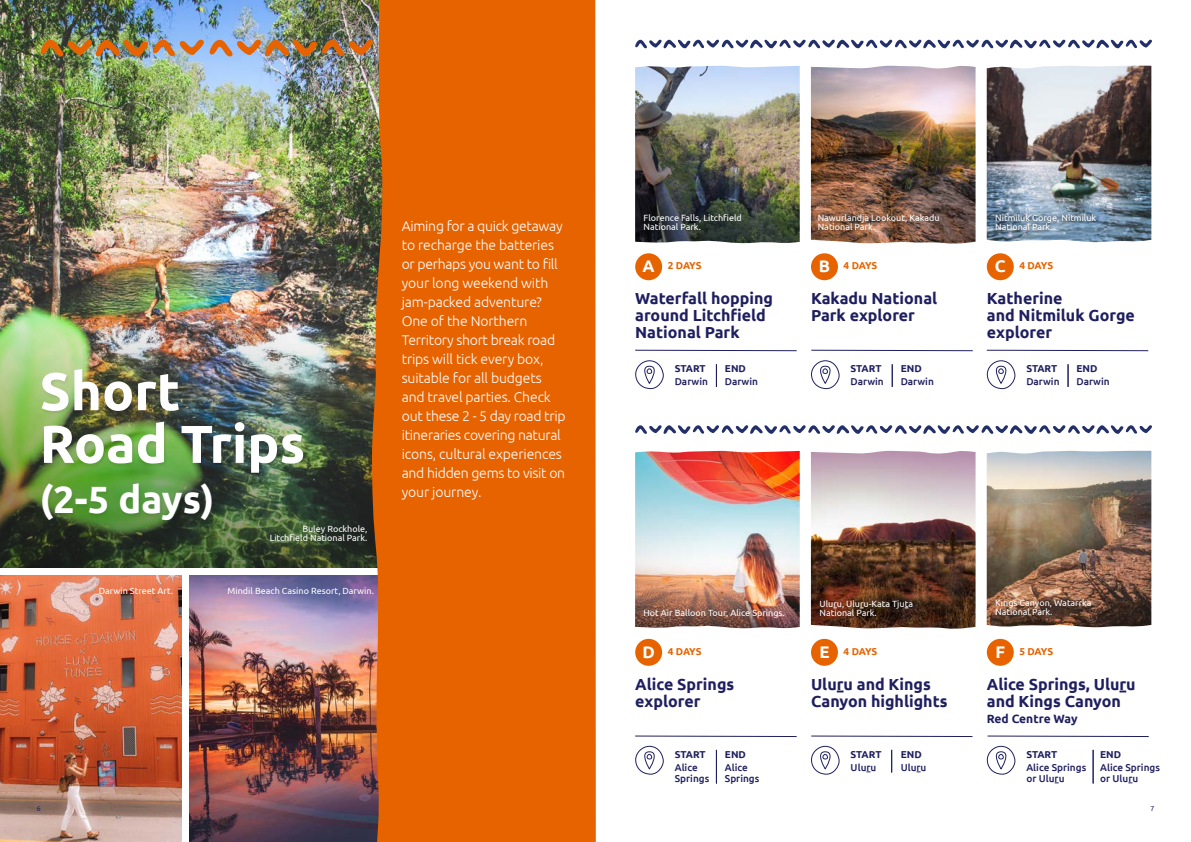
<style>
.page{position:relative;width:1191px;height:842px;background:#fff}
.page>*{position:absolute;margin:0;border:0;box-sizing:border-box;transform-origin:0 0}
.t1{font:700 53.2px/52.7px "Ubuntu";color:#fff}
.t2{font:700 38px "Ubuntu";color:#fff}
.t3{font:700 16.8px "Ubuntu";color:#fff}
.t4{font:700 16px/17px "Ubuntu";color:#1f1f5f}
.t5{font:300 14px/19px "Ubuntu";letter-spacing:-.01em;color:#fff}
.t6{font:700 12px "Ubuntu";letter-spacing:-.01em;color:#1f1f5f}
.t7{font:500 10px/11px "Ubuntu";color:#1f1f5f}
.t8{font:700 10px "Ubuntu";letter-spacing:-.005em;color:#1f1f5f}
.t9{font:700 10px "Ubuntu";letter-spacing:-.025em;color:#e66300}
.t10{font:9px/9px "Ubuntu";color:#fff}
.t11{font:7px "Ubuntu";color:#1f1f5f}
</style>
<div class="page">
<img style="left:0;top:0;width:352px;height:305px">
<img style="left:0;top:305px;width:352px;height:263px">
<svg style="left:1119px;top:690px;width:7px;height:2px"></svg>
<svg style="left:837px;top:690px;width:6px;height:2px"></svg>
<div style="left:986px;top:253px;width:27px;height:27px;background:#e66300;border-radius:50%"></div>
<div style="left:986px;top:639px;width:27px;height:27px;background:#e66300;border-radius:50%"></div>
<div style="left:811px;top:253px;width:27px;height:27px;background:#e66300;border-radius:50%"></div>
<div style="left:811px;top:639px;width:27px;height:27px;background:#e66300;border-radius:50%"></div>
<div style="left:635px;top:253px;width:27px;height:27px;background:#e66300;border-radius:50%"></div>
<div style="left:635px;top:639px;width:27px;height:27px;background:#e66300;border-radius:50%"></div>
<svg style="left:635px;top:40px;width:517px;height:8px"></svg>
<svg style="left:635px;top:425px;width:517px;height:9px"></svg>
<svg style="left:635px;top:360px;width:29px;height:30px"></svg>
<svg style="left:635px;top:745px;width:29px;height:30px"></svg>
<svg style="left:986px;top:745px;width:30px;height:30px"></svg>
<svg style="left:811px;top:360px;width:29px;height:30px"></svg>
<svg style="left:811px;top:745px;width:29px;height:30px"></svg>
<svg style="left:986px;top:360px;width:30px;height:30px"></svg>
<svg style="left:716px;top:364px;width:1px;height:23px"></svg>
<hr style="left:716px;top:750px;width:1px;height:33px;background:#1f1f5f">
<hr style="left:1092px;top:750px;width:1px;height:33px;background:#1f1f5f">
<svg style="left:891px;top:364px;width:1px;height:23px"></svg>
<svg style="left:891px;top:750px;width:1px;height:22px"></svg>
<svg style="left:1067px;top:364px;width:1px;height:23px"></svg>
<img style="left:635px;top:66px;width:164px;height:178px">
<img style="left:635px;top:451px;width:164px;height:178px">
<img style="left:811px;top:65px;width:164px;height:179px">
<img style="left:811px;top:450px;width:164px;height:179px">
<img style="left:986px;top:65px;width:165px;height:178px">
<img style="left:986px;top:451px;width:165px;height:177px">
<svg style="left:635px;top:349px;width:162px;height:3px"></svg>
<svg style="left:811px;top:349px;width:162px;height:3px"></svg>
<svg style="left:986px;top:349px;width:163px;height:3px"></svg>
<svg style="left:635px;top:735px;width:162px;height:2px"></svg>
<svg style="left:811px;top:735px;width:162px;height:2px"></svg>
<svg style="left:987px;top:735px;width:162px;height:2px"></svg>
<img style="left:0;top:576px;width:182px;height:266px">
<img style="left:190px;top:576px;width:162px;height:266px">
<svg style="left:352px;top:0;width:244px;height:842px;background:#da6309"></svg>
<img style="left:40px;top:39px;width:333px;height:18px">
<div style="left:990px;top:210px;width:110px;height:26px;background:#000;opacity:.75"></div>
<div style="left:40px;top:368px;width:268px;height:157px;background:#000;opacity:.1"></div>
<h1 class="t1" style="left:40px;top:364px;width:267px">Short<br>Road Trips</h1>
<h2 class="t2" style="left:40px;top:476px;width:176px">(2-5 days)</h2>
<p class="t10" style="left:270px;top:524px;width:99px;text-align:right">Buley Rockhole,<br>Litchfield National Park.</p>
<p class="t10" style="left:99px;top:586px;width:76px">Darwin Street Art.</p>
<p class="t10" style="left:228px;top:586px;width:148px">Mindil Beach Casino Resort, Darwin.</p>
<p class="t10" style="left:643px;top:213px;width:100px">Florence Falls, Litchfield</p>
<p class="t5" style="left:402px;top:216px;width:162px">Aiming for a quick getaway</p>
<p class="t10" style="left:643px;top:222px;width:59px">National Park.</p>
<p class="t5" style="left:402px;top:235px;width:165px">to recharge the batteries or perhaps you want to fill your long weekend with jam-packed adventure?<br>One of the Northern<br>Territory short break road trips will tick every box, suitable for all budgets and travel parties. Check out these 2 - 5 day road trip itineraries covering natural icons, cultural experiences and hidden gems to visit on your journey.</p>
<p class="t3" style="left:642px;top:256px;width:14px">A</p>
<p class="t9" style="left:668px;top:260px;width:35px">2 DAYS</p>
<p class="t4" style="left:635px;top:290px;width:139px">Waterfall hopping around Litchfield<br>National Park</p>
<p class="t8" style="left:675px;top:362px;width:32px">START</p>
<p class="t7" style="left:675px;top:376px;width:35px">Darwin</p>
<p class="t8" style="left:725px;top:362px;width:22px">END</p>
<p class="t7" style="left:725px;top:376px;width:35px">Darwin</p>
<p class="t10" style="left:817px;top:213px;width:123px">Nawurlandja Lookout, Kakadu<br>National Park.</p>
<p class="t10" style="left:995px;top:213px;width:103px">Nitmiluk Gorge, Nitmiluk<br>National Park.</p>
<p class="t3" style="left:818px;top:256px;width:13px">B</p>
<p class="t9" style="left:843px;top:260px;width:35px">4 DAYS</p>
<p class="t3" style="left:994px;top:256px;width:12px">C</p>
<p class="t9" style="left:1019px;top:260px;width:35px">4 DAYS</p>
<p class="t4" style="left:811px;top:290px;width:128px">Kakadu National<br>Park explorer</p>
<p class="t4" style="left:986px;top:290px;width:149px">Katherine<br>and Nitmiluk Gorge explorer</p>
<p class="t8" style="left:850px;top:362px;width:32px">START</p>
<p class="t7" style="left:850px;top:376px;width:35px">Darwin</p>
<p class="t8" style="left:900px;top:362px;width:22px">END</p>
<p class="t7" style="left:900px;top:376px;width:35px">Darwin</p>
<p class="t8" style="left:1026px;top:362px;width:32px">START</p>
<p class="t7" style="left:1026px;top:376px;width:35px">Darwin</p>
<p class="t8" style="left:1076px;top:362px;width:22px">END</p>
<p class="t7" style="left:1076px;top:376px;width:35px">Darwin</p>
<p class="t10" style="left:643px;top:608px;width:143px">Hot Air Balloon Tour, Alice Springs.</p>
<p class="t10" style="left:819px;top:599px;width:95px">Uluru, Uluru-Kata Tjuta<br>National Park.</p>
<p class="t10" style="left:995px;top:598px;width:98px">Kings Canyon, Watarrka<br>National Park.</p>
<p class="t3" style="left:642px;top:641px;width:14px">D</p>
<p class="t9" style="left:668px;top:645px;width:35px">4 DAYS</p>
<p class="t3" style="left:819px;top:641px;width:12px">E</p>
<p class="t9" style="left:843px;top:645px;width:35px">4 DAYS</p>
<p class="t3" style="left:995px;top:641px;width:11px">F</p>
<p class="t9" style="left:1019px;top:645px;width:35px">5 DAYS</p>
<p class="t4" style="left:635px;top:675px;width:101px">Alice Springs explorer</p>
<p class="t4" style="left:811px;top:675px;width:138px">Uluru and Kings<br>Canyon highlights</p>
<p class="t4" style="left:986px;top:675px;width:150px">Alice Springs, Uluru and Kings Canyon</p>
<p class="t6" style="left:986px;top:711px;width:92px">Red Centre Way</p>
<p class="t8" style="left:675px;top:748px;width:32px">START</p>
<p class="t7" style="left:675px;top:761px;width:36px">Alice<br>Springs</p>
<p class="t8" style="left:725px;top:748px;width:22px">END</p>
<p class="t7" style="left:725px;top:761px;width:36px">Alice<br>Springs</p>
<p class="t8" style="left:850px;top:748px;width:32px">START</p>
<p class="t7" style="left:850px;top:761px;width:27px">Uluru</p>
<p class="t8" style="left:900px;top:748px;width:22px">END</p>
<p class="t7" style="left:900px;top:761px;width:27px">Uluru</p>
<p class="t8" style="left:1026px;top:748px;width:32px">START</p>
<p class="t7" style="left:1026px;top:761px;width:61px">Alice Springs or Uluru</p>
<p class="t8" style="left:1100px;top:748px;width:22px">END</p>
<p class="t7" style="left:1100px;top:761px;width:61px">Alice Springs or Uluru</p>
<p class="t11" style="left:37px;top:804px;width:5px">6</p>
<p class="t11" style="left:1150px;top:804px;width:5px">7</p>
</div>
